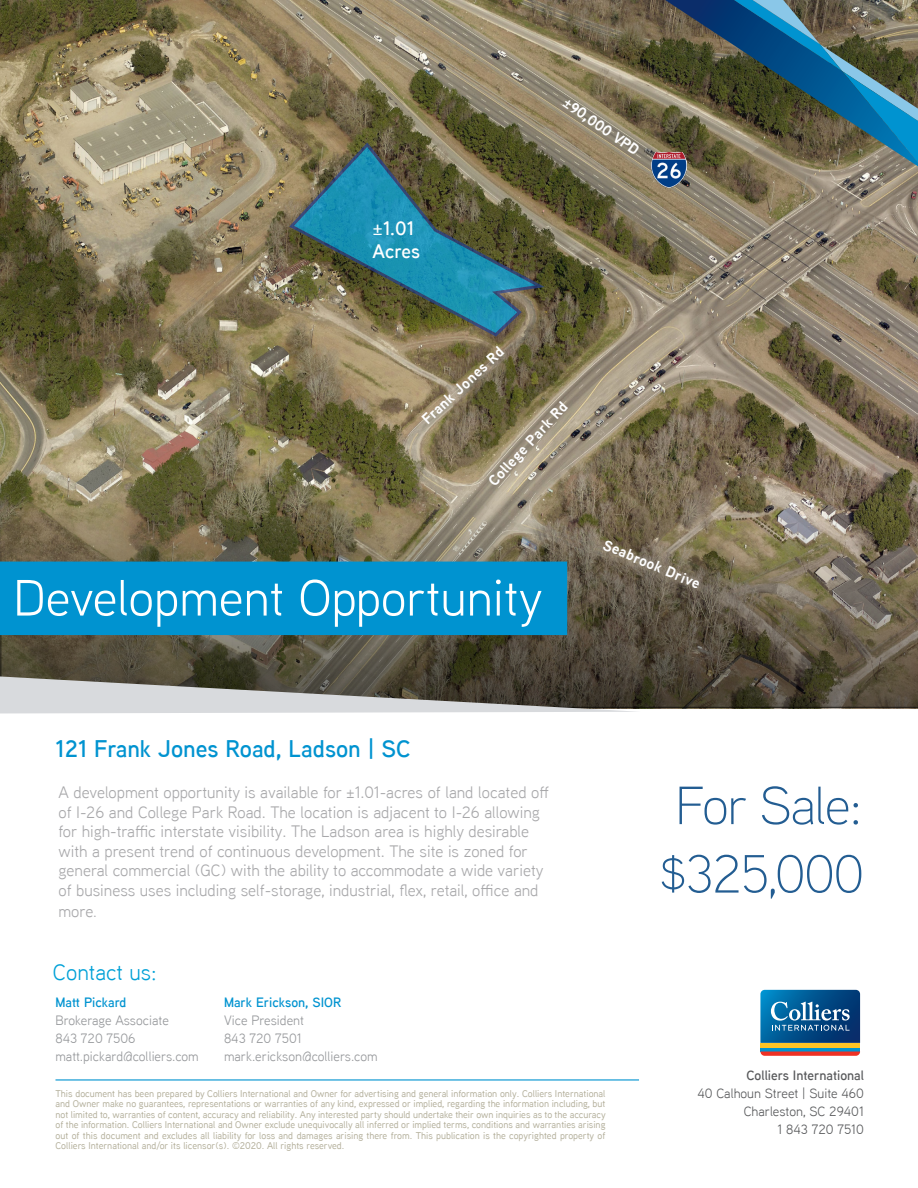
<style>
.page{position:relative;width:918px;height:1188px;background:#fff}
.page>*{position:absolute;margin:0;border:0;box-sizing:border-box;transform-origin:0 0}
.t1{font:300 53.7px "Aaux Next";letter-spacing:-.02em;color:#235d92}
.t2{font:51px "Aaux Next";color:#fff}
.t3{font:600 24px "Aaux Next";color:#0093d0}
.t4{font:22.5px "Aaux Next";color:#00a1d7}
.t5{font:600 19.5px/23.4px "Aaux Next";color:#fff}
.t6{font:16.5px/19.5px "Aaux Next";color:#a8a8aa}
.t7{font:700 15px "Aaux Next";color:#fff}
.t8{font:13.5px/18px "Aaux Next";color:#95979a}
.t9{font:13.5px/18px "Aaux Next";color:#58595b;text-align:right}
.t10{font:600 13.5px "Aaux Next";color:#0093d0}
.t11{font:600 13.5px "Aaux Next";color:#58595b}
.t12{font:500 9.75px/10.5px "Aaux Next";color:#b4b09c;text-align:justify}
.s1{font-size:15px}
</style>
<div class="page">
<svg style="left:760px;top:989px;width:101px;height:67px;background:#40708f"></svg>
<img style="left:0;top:0;width:918px;height:312px">
<svg style="left:287px;top:140px;width:262px;height:172px;background:#4b6f67"></svg>
<svg style="left:0;top:312px;width:918px;height:396px;background:#786e54"></svg>
<img style="left:651px;top:152px;width:36px;height:35px">
<svg style="left:665px;top:0;width:253px;height:166px;background:#49605e"></svg>
<hr style="left:56px;top:1079px;width:583px;height:2px;background:#0093d0">
<svg style="left:0;top:676px;width:641px;height:37px;background:#8f8d89"></svg>
<div style="left:0;top:562px;width:567px;height:73px;background:#0093d0"></div>
<h3 class="t5" style="left:373px;top:216px;width:49px">±1.01<br>Acres</h3>
<h3 class="t7" style="left:571px;top:92px;width:91px;rotate:35deg">±90,000 VPD</h3>
<h3 class="t7" style="left:417px;top:414px;width:108px;rotate:-43deg">Frank Jones Rd</h3>
<h3 class="t7" style="left:483px;top:476px;width:110px;rotate:-47deg">College Park Rd</h3>
<h2 class="t2" style="left:14px;top:563px;width:531px">Development Opportunity</h2>
<h3 class="t7" style="left:608px;top:534px;width:106px;rotate:23deg">Seabrook Drive</h3>
<h3 class="t3" style="left:56px;top:732px;width:356px">121 Frank Jones Road, Ladson | SC</h3>
<p class="t6" style="left:58px;top:782px;width:492px">A development opportunity is available for ±1.01-acres of land located off of I-26 and College Park Road. The location is adjacent to I-26 allowing for high-traffic interstate visibility. The Ladson area is highly desirable with a present trend of continuous development. The site is zoned for general commercial (GC) with the ability to accommodate a wide variety of business uses including self-storage, industrial, flex, retail, office and</p>
<h3 class="t6" style="left:58px;top:901px;width:40px">more<span class="s1">.</span></h3>
<h3 class="t4" style="left:53px;top:957px;width:105px">Contact us:</h3>
<h3 class="t10" style="left:55px;top:993px;width:73px">Matt Pickard</h3>
<h3 class="t8" style="left:55px;top:1011px;width:145px">Brokerage Associate<br>843 720 7506 matt.pickard@colliers.com</h3>
<h3 class="t10" style="left:224px;top:993px;width:119px">Mark Erickson, SIOR</h3>
<h3 class="t8" style="left:224px;top:1011px;width:155px">Vice President<br>843 720 7501 mark.erickson@colliers.com</h3>
<h1 class="t1" style="left:676px;top:770px;width:188px">For Sale:</h1>
<h1 class="t1" style="left:659px;top:838px;width:207px">$325,000</h1>
<p class="t12" style="left:56px;top:1088px;width:552px">This document has been prepared by Colliers International and Owner for advertising and general information only. Colliers International and Owner make no guarantees, representations or warranties of any kind, expressed or implied, regarding the information including, but not limited to, warranties of content, accuracy and reliability. Any interested party should undertake their own inquiries as to the accuracy of the information. Colliers International and Owner exclude unequivocally all inferred or implied terms, conditions and warranties arising out of this document and excludes all liability for loss and damages arising there from. This publication is the copyrighted property of Colliers International and/or its licensor(s). ©2020. All rights reserved.</p>
<h3 class="t11" style="left:746px;top:1066px;width:119px">Colliers International</h3>
<h3 class="t9" style="left:698px;top:1084px;width:168px">40 Calhoun Street | Suite 460<br>Charleston, SC 29401<br>1 843 720 7510</h3>
</div>
